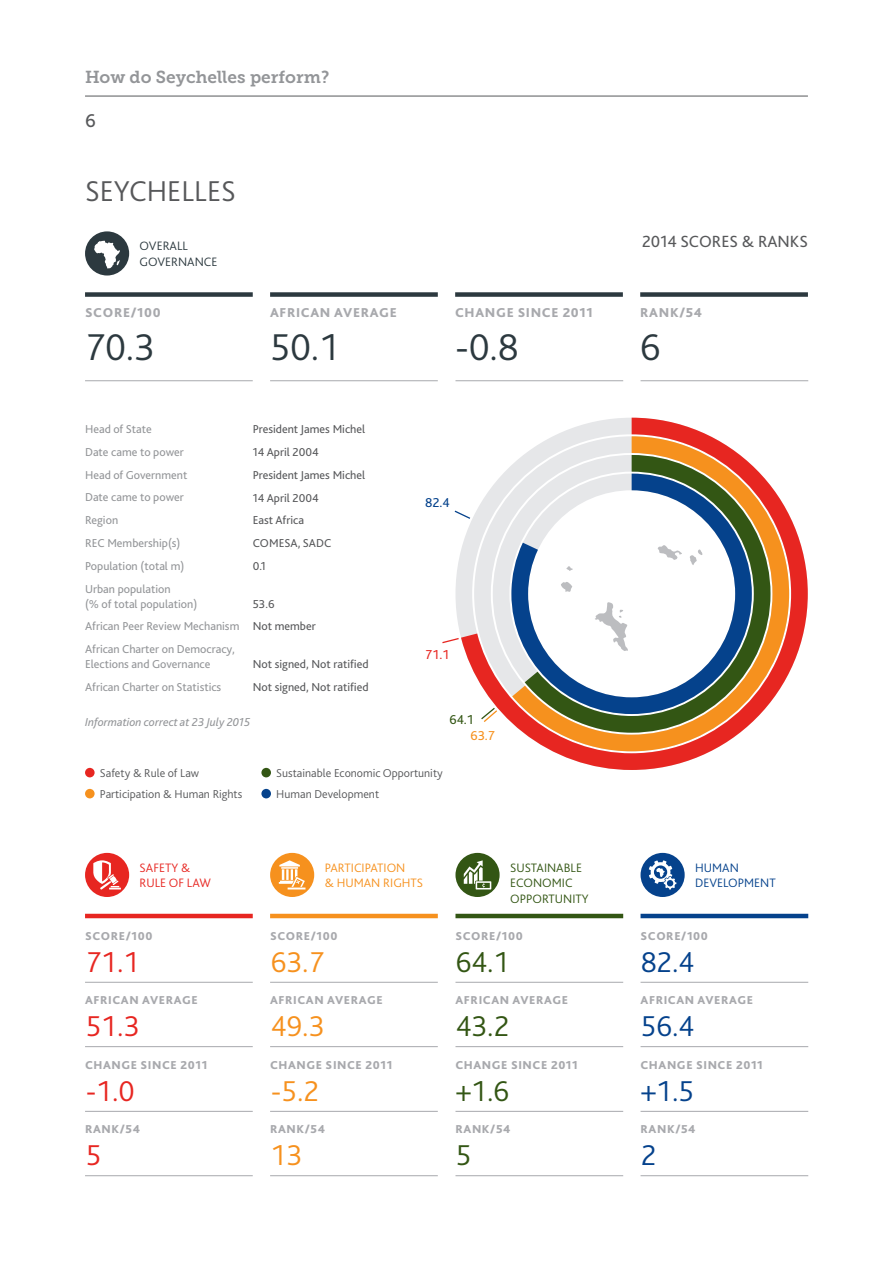
<style>
.page{position:relative;width:893px;height:1263px;background:#fff}
.page>*{position:absolute;margin:0;border:0;box-sizing:border-box;transform-origin:0 0}
.t1{font:300 39px "Bliss 2";color:#2c393f}
.t2{font:300 30px "Bliss 2";color:#f6911e}
.t3{font:300 30px "Bliss 2";color:#e72621}
.t4{font:300 30px "Bliss 2";color:#335614}
.t5{font:300 30px "Bliss 2";color:#05428c}
.t6{font:300 30px "Bliss 2";color:#57585a}
.t7{font:18px "Museo Slab 500";color:#57585a}
.t8{font:17.25px "Museo Slab 700";color:#939598}
.t9{font:16.95px "Bliss 2";color:#57585a}
.t10{font:800 13.5px "Bliss 2";letter-spacing:.05em;color:#a8a9ad}
.t11{font:13.5px "Bliss 2";color:#e72621}
.t12{font:13.5px "Bliss 2";color:#f6911e}
.t13{font:13.5px "Bliss 2";color:#335614}
.t14{font:13.5px "Bliss 2";color:#05428c}
.t15{font:300 12.75px/15.3px "Bliss 2";color:#335614}
.t16{font:300 12.75px/15.3px "Bliss 2";color:#f6911e}
.t17{font:300 12.75px/15.3px "Bliss 2";color:#2c393f}
.t18{font:300 12.75px/15.3px "Bliss 2";color:#e72621}
.t19{font:300 12.75px/15.3px "Bliss 2";color:#05428c}
.t20{font:12px/23px "Bliss 2";color:#939598}
.t21{font:800 12px "Bliss 2";letter-spacing:.05em;color:#a8a9ad}
.t22{font:12px/23px "Bliss 2";color:#57585a}
.t23{font:300 12px/21px "Bliss 2";color:#57585a}
.t24{font:italic 12px "Bliss 2";color:#939598}
</style>
<div class="page">
<hr style="left:85px;top:96px;width:723px;height:1px;background:#57585a">
<div style="left:270px;top:292px;width:168px;height:5px;background:#2c393f"></div>
<hr style="left:85px;top:1111px;width:168px;height:1px;background:#a8a9ad">
<hr style="left:85px;top:1175px;width:168px;height:1px;background:#a8a9ad">
<div style="left:455px;top:292px;width:168px;height:5px;background:#2c393f"></div>
<div style="left:640px;top:292px;width:168px;height:5px;background:#2c393f"></div>
<div style="left:85px;top:292px;width:168px;height:5px;background:#2c393f"></div>
<hr style="left:85px;top:982px;width:168px;height:1px;background:#a8a9ad">
<hr style="left:85px;top:380px;width:168px;height:1px;background:#a8a9ad">
<hr style="left:270px;top:982px;width:168px;height:1px;background:#a8a9ad">
<hr style="left:270px;top:380px;width:168px;height:1px;background:#a8a9ad">
<hr style="left:85px;top:1046px;width:168px;height:1px;background:#a8a9ad">
<hr style="left:270px;top:1046px;width:168px;height:1px;background:#a8a9ad">
<hr style="left:85px;top:914px;width:168px;height:4px;background:#e72621">
<hr style="left:270px;top:914px;width:168px;height:4px;background:#f6911e">
<hr style="left:455px;top:914px;width:168px;height:4px;background:#335614">
<hr style="left:641px;top:914px;width:167px;height:4px;background:#05428c">
<hr style="left:270px;top:1111px;width:168px;height:1px;background:#a8a9ad">
<hr style="left:270px;top:1175px;width:168px;height:1px;background:#a8a9ad">
<hr style="left:455px;top:982px;width:168px;height:1px;background:#a8a9ad">
<hr style="left:455px;top:380px;width:168px;height:1px;background:#a8a9ad">
<hr style="left:455px;top:1046px;width:168px;height:1px;background:#a8a9ad">
<hr style="left:455px;top:1111px;width:168px;height:1px;background:#a8a9ad">
<hr style="left:455px;top:1175px;width:168px;height:1px;background:#a8a9ad">
<hr style="left:641px;top:982px;width:167px;height:1px;background:#a8a9ad">
<hr style="left:641px;top:380px;width:167px;height:1px;background:#a8a9ad">
<hr style="left:641px;top:1046px;width:167px;height:1px;background:#a8a9ad">
<hr style="left:641px;top:1111px;width:167px;height:1px;background:#a8a9ad">
<hr style="left:641px;top:1175px;width:167px;height:1px;background:#a8a9ad">
<svg style="left:461px;top:418px;width:347px;height:352px"></svg>
<svg style="left:512px;top:436px;width:277px;height:315px"></svg>
<svg style="left:511px;top:474px;width:241px;height:240px"></svg>
<div style="left:85px;top:768px;width:10px;height:9px;background:#e72621;border-radius:50%"></div>
<div style="left:261px;top:768px;width:10px;height:9px;background:#335614;border-radius:50%"></div>
<div style="left:85px;top:789px;width:10px;height:9px;background:#f6911e;border-radius:50%"></div>
<div style="left:261px;top:789px;width:10px;height:9px;background:#05428c;border-radius:50%"></div>
<div style="left:85px;top:231px;width:44px;height:44px;background:#2c393f;border-radius:50%"></div>
<svg style="left:94px;top:241px;width:26px;height:28px"></svg>
<div style="left:270px;top:853px;width:44px;height:44px;background:#f6911e;border-radius:50%"></div>
<svg style="left:279px;top:860px;width:26px;height:29px"></svg>
<div style="left:455px;top:853px;width:45px;height:44px;background:#335614;border-radius:50%"></div>
<svg style="left:464px;top:860px;width:27px;height:29px"></svg>
<div style="left:85px;top:853px;width:44px;height:44px;background:#e72621;border-radius:50%"></div>
<svg style="left:93px;top:860px;width:28px;height:29px"></svg>
<div style="left:641px;top:853px;width:44px;height:44px;background:#05428c;border-radius:50%"></div>
<svg style="left:649px;top:860px;width:27px;height:29px"></svg>
<svg style="left:480px;top:706px;width:19px;height:17px"></svg>
<svg style="left:442px;top:638px;width:17px;height:6px"></svg>
<svg style="left:454px;top:509px;width:18px;height:11px"></svg>
<svg style="left:595px;top:602px;width:33px;height:49px"></svg>
<svg style="left:561px;top:582px;width:12px;height:10px"></svg>
<svg style="left:566px;top:566px;width:7px;height:5px"></svg>
<svg style="left:657px;top:545px;width:26px;height:15px"></svg>
<svg style="left:689px;top:549px;width:14px;height:16px"></svg>
<h3 class="t8" style="left:85px;top:67px;width:246px">How do Seychelles perform?</h3>
<h3 class="t7" style="left:85px;top:110px;width:12px">6</h3>
<h2 class="t6" style="left:85px;top:172px;width:152px">SEYCHELLES</h2>
<p class="t17" style="left:140px;top:238px;width:79px">OVERALL<br>GOVERNANCE</p>
<p class="t10" style="left:85px;top:304px;width:77px">SCORE/100</p>
<h3 class="t9" style="left:642px;top:230px;width:167px">2014 SCORES &amp; RANKS</h3>
<p class="t10" style="left:270px;top:304px;width:128px">AFRICAN AVERAGE</p>
<p class="t10" style="left:640px;top:304px;width:63px">RANK/54</p>
<p class="t10" style="left:455px;top:304px;width:139px">CHANGE SINCE 2011</p>
<h1 class="t1" style="left:85px;top:323px;width:71px">70.3</h1>
<h1 class="t1" style="left:270px;top:323px;width:71px">50.1</h1>
<h1 class="t1" style="left:640px;top:323px;width:22px">6</h1>
<h1 class="t1" style="left:455px;top:323px;width:65px">-0.8</h1>
<p class="t20" style="left:85px;top:417px;width:104px">Head of State<br>Date came to power<br>Head of Government<br>Date came to power<br>Region<br>REC Membership(s)<br>Population (total m)<br>Urban population</p>
<p class="t20" style="left:85px;top:592px;width:156px">(% of total population)<br>African Peer Review Mechanism<br>African Charter on Democracy,</p>
<p class="t20" style="left:85px;top:652px;width:138px">Elections and Governance<br>African Charter on Statistics</p>
<p class="t24" style="left:85px;top:715px;width:167px">Information correct at 23 July 2015</p>
<p class="t22" style="left:253px;top:417px;width:114px">President James Michel<br>14 April 2004<br>President James Michel<br>14 April 2004<br>East Africa<br>COMESA, SADC<br>0.1</p>
<p class="t22" style="left:253px;top:592px;width:65px">53.6<br>Not member</p>
<p class="t22" style="left:253px;top:652px;width:117px">Not signed, Not ratified<br>Not signed, Not ratified</p>
<p class="t14" style="left:425px;top:494px;width:26px">82.4</p>
<p class="t11" style="left:425px;top:646px;width:26px">71.1</p>
<p class="t13" style="left:450px;top:711px;width:26px">64.1</p>
<p class="t12" style="left:471px;top:727px;width:26px">63.7</p>
<p class="t23" style="left:100px;top:762px;width:144px">Safety &amp; Rule of Law<br>Participation &amp; Human Rights</p>
<p class="t23" style="left:276px;top:762px;width:168px">Sustainable Economic Opportunity<br>Human Development</p>
<p class="t18" style="left:140px;top:860px;width:73px">SAFETY &amp;<br>RULE OF LAW</p>
<p class="t16" style="left:325px;top:860px;width:100px">PARTICIPATION<br>&amp; HUMAN RIGHTS</p>
<p class="t19" style="left:695px;top:860px;width:82px">HUMAN<br>DEVELOPMENT</p>
<p class="t15" style="left:510px;top:860px;width:80px">SUSTAINABLE<br>ECONOMIC<br>OPPORTUNITY</p>
<p class="t21" style="left:85px;top:928px;width:69px">SCORE/100</p>
<p class="t21" style="left:270px;top:928px;width:69px">SCORE/100</p>
<p class="t21" style="left:455px;top:928px;width:69px">SCORE/100</p>
<p class="t21" style="left:641px;top:928px;width:69px">SCORE/100</p>
<h2 class="t3" style="left:86px;top:943px;width:55px">71.1</h2>
<h2 class="t2" style="left:271px;top:943px;width:55px">63.7</h2>
<h2 class="t4" style="left:456px;top:943px;width:55px">64.1</h2>
<h2 class="t5" style="left:641px;top:943px;width:55px">82.4</h2>
<p class="t21" style="left:85px;top:993px;width:114px">AFRICAN AVERAGE</p>
<p class="t21" style="left:270px;top:993px;width:114px">AFRICAN AVERAGE</p>
<p class="t21" style="left:455px;top:993px;width:114px">AFRICAN AVERAGE</p>
<p class="t21" style="left:641px;top:993px;width:114px">AFRICAN AVERAGE</p>
<h2 class="t3" style="left:86px;top:1008px;width:55px">51.3</h2>
<h2 class="t2" style="left:271px;top:1008px;width:55px">49.3</h2>
<h2 class="t4" style="left:456px;top:1008px;width:55px">43.2</h2>
<h2 class="t5" style="left:641px;top:1008px;width:55px">56.4</h2>
<p class="t21" style="left:85px;top:1057px;width:124px">CHANGE SINCE 2011</p>
<p class="t21" style="left:270px;top:1057px;width:124px">CHANGE SINCE 2011</p>
<p class="t21" style="left:455px;top:1057px;width:124px">CHANGE SINCE 2011</p>
<p class="t21" style="left:641px;top:1057px;width:124px">CHANGE SINCE 2011</p>
<h2 class="t3" style="left:86px;top:1072px;width:50px">-1.0</h2>
<h2 class="t2" style="left:271px;top:1072px;width:50px">-5.2</h2>
<h2 class="t4" style="left:456px;top:1072px;width:55px">+1.6</h2>
<h2 class="t5" style="left:641px;top:1072px;width:55px">+1.5</h2>
<p class="t21" style="left:85px;top:1122px;width:57px">RANK/54</p>
<p class="t21" style="left:270px;top:1122px;width:57px">RANK/54</p>
<p class="t21" style="left:455px;top:1122px;width:57px">RANK/54</p>
<p class="t21" style="left:641px;top:1122px;width:57px">RANK/54</p>
<h2 class="t3" style="left:86px;top:1137px;width:17px">5</h2>
<h2 class="t2" style="left:271px;top:1137px;width:33px">13</h2>
<h2 class="t4" style="left:456px;top:1137px;width:17px">5</h2>
<h2 class="t5" style="left:641px;top:1137px;width:17px">2</h2>
</div>
